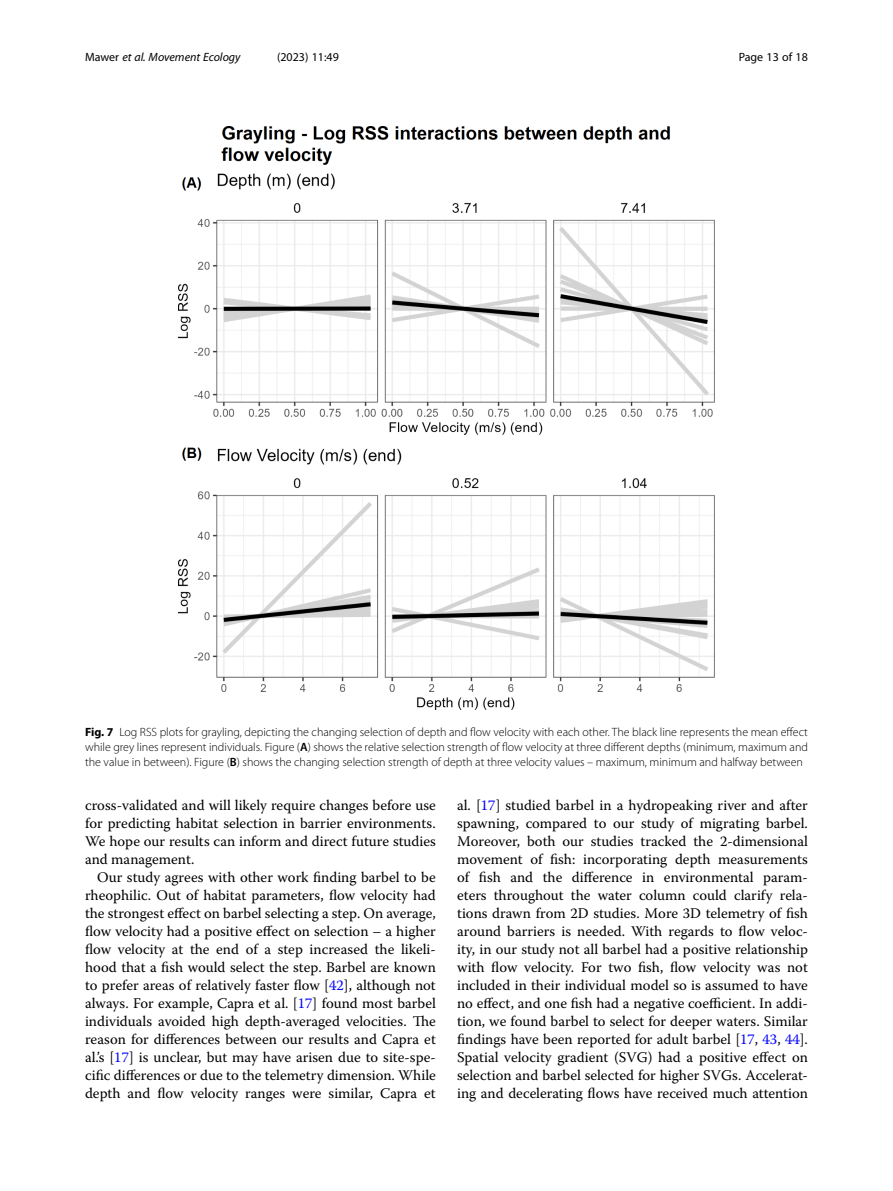
<style>
.page{position:relative;width:893px;height:1191px;background:#fff}
.page>*{position:absolute;margin:0;border:0;box-sizing:border-box;transform-origin:0 0}
.Body_Text_Indent{font:14.7px/18px "Warnock Pro";color:#000;text-align:justify}
.Body_Text{font:14.7px/18px "Warnock Pro";color:#000;text-align:justify}
.Figure_Caption{font:300 12px/15px "Myriad Pro";color:#000;text-align:justify}
.t1{font:italic 12px "Myriad Pro";color:#000}
.t2{font:12px "Myriad Pro";color:#000}
.s1{font-style:normal}
.s2{font-weight:700}
.s3{font-weight:600}
.s4{color:#00f}
</style>
<div class="page">
<img style="left:178px;top:126px;width:536px;height:583px">
<p class="t1" style="left:85px;top:50px;width:157px"><span class="s1">Mawer</span> et al. Movement Ecology</p>
<p class="t2" style="left:277px;top:50px;width:63px">(2023) 11:49</p>
<p class="t2" style="left:739px;top:50px;width:71px">Page 13 of 18</p>
<p class="Figure_Caption" style="left:85px;top:725px;width:724px"><span class="s2">Fig. 7</span> Log RSS plots for grayling, depicting the changing selection of depth and flow velocity with each other. The black line represents the mean effect while grey lines represent individuals. Figure (<span class="s3">A</span>) shows the relative selection strength of flow velocity at three different depths (minimum, maximum and the value in between). Figure (<span class="s3">B</span>) shows the changing selection strength of depth at three velocity values – maximum, minimum and halfway between</p>
<p class="Body_Text" style="left:85px;top:796px;width:352px">cross-validated and will likely require changes before use for predicting habitat selection in barrier environments.<br>We hope our results can inform and direct future studies and management.</p>
<p class="Body_Text_Indent" style="left:85px;top:868px;width:352px;text-indent:12px">Our study agrees with other work finding barbel to be rheophilic. Out of habitat parameters, flow velocity had the strongest effect on barbel selecting a step. On average, flow velocity had a positive effect on selection – a higher flow velocity at the end of a step increased the likeli&shy;hood that a fish would select the step. Barbel are known to prefer areas of relatively faster flow [<span class="s4">42</span>], although not always. For example, Capra et al. [<span class="s4">17</span>] found most barbel individuals avoided high depth-averaged velocities. The reason for differences between our results and Capra et al.’s [<span class="s4">17</span>] is unclear, but may have arisen due to site-spe&shy;cific differences or due to the telemetry dimension. While depth and flow velocity ranges were similar, Capra et</p>
<p class="Body_Text_Indent" style="left:457px;top:796px;width:352px">al. [<span class="s4">17</span>] studied barbel in a hydropeaking river and after spawning, compared to our study of migrating barbel.<br>Moreover, both our studies tracked the 2-dimensional movement of fish: incorporating depth measurements of fish and the difference in environmental param&shy;eters throughout the water column could clarify rela&shy;tions drawn from 2D studies. More 3D telemetry of fish around barriers is needed. With regards to flow veloc&shy;ity, in our study not all barbel had a positive relationship with flow velocity. For two fish, flow velocity was not included in their individual model so is assumed to have no effect, and one fish had a negative coefficient. In addi&shy;tion, we found barbel to select for deeper waters. Similar findings have been reported for adult barbel [<span class="s4">17</span>, <span class="s4">43</span>, <span class="s4">44</span>].<br>Spatial velocity gradient (SVG) had a positive effect on selection and barbel selected for higher SVGs. Accelerat&shy;ing and decelerating flows have received much attention</p>
</div>
